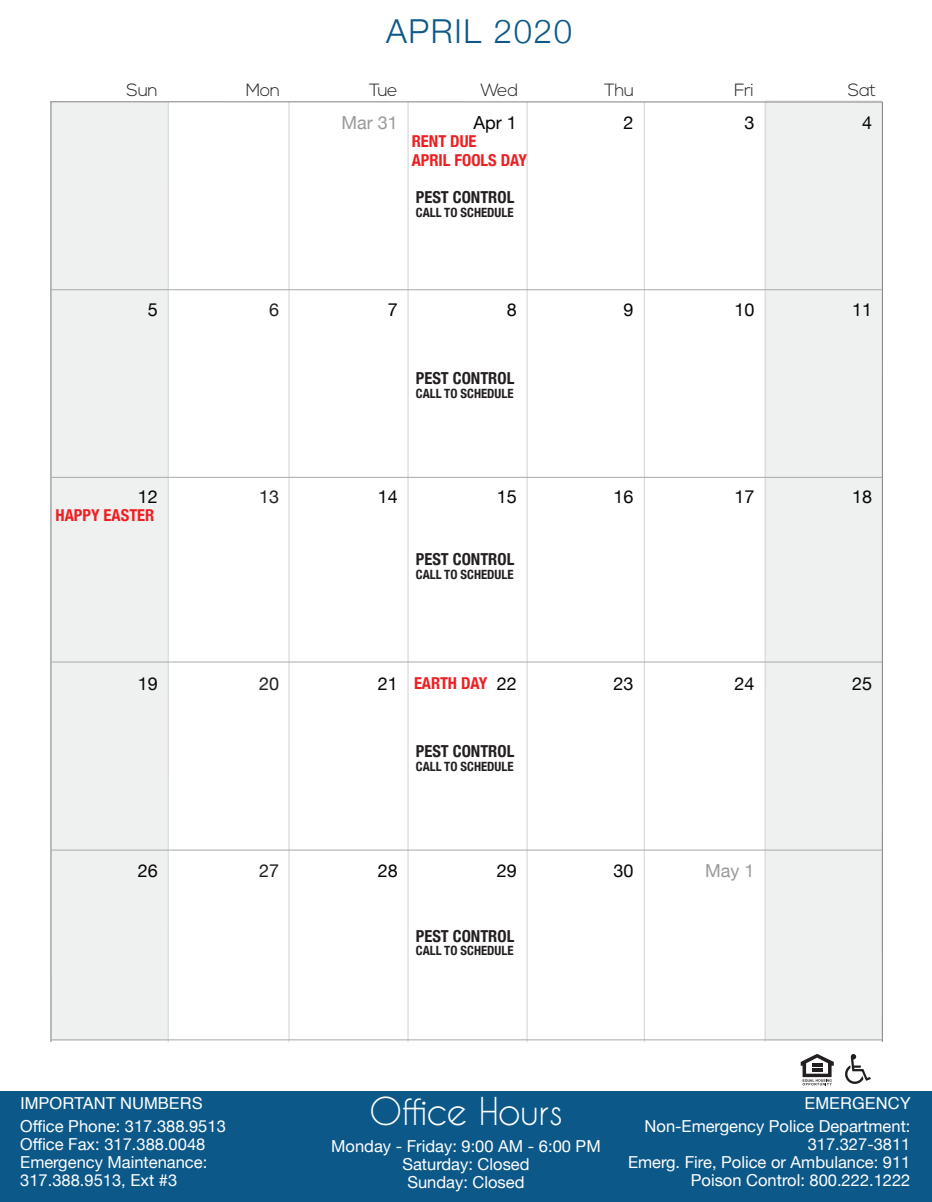
<style>
.page{position:relative;width:932px;height:1202px;background:#fff}
.page>*{position:absolute;margin:0;border:0;box-sizing:border-box;transform-origin:0 0}
.t1{font:36px "Caviar Dreams";letter-spacing:-.02em;color:#fff}
.t2{font:300 33px "Helvetica Neue";letter-spacing:.05em;color:#0c5989}
.t3{font:17.85px "Helvetica Neue";color:#040503}
.t4{font:17.85px "Helvetica Neue";color:#999}
.t5{font:17.85px "Helvetica Neue";color:#231f20}
.t6{font:300 17.7px "Nexa";letter-spacing:-.025em;color:#231f20}
.t7{font:16.5px/18px "Helvetica Neue";color:#fff}
.t8{font:700 condensed 16.5px "Helvetica Neue";color:#231f20}
.t9{font:16.5px "Helvetica";color:#fff}
.t10{font:700 condensed 16.35px "Helvetica Neue";color:#ee1f23}
.t11{font:700 condensed 12.75px "Helvetica Neue";color:#231f20}
</style>
<div class="page">
<div style="left:51px;top:103px;width:117px;height:938px;background:#eff0f0"></div>
<div style="left:765px;top:100px;width:117px;height:941px;background:#eff0f0"></div>
<hr style="left:764px;top:102px;width:1px;height:939px;background:#d1d2d4">
<hr style="left:644px;top:102px;width:1px;height:939px;background:#d1d2d4">
<hr style="left:526px;top:102px;width:1px;height:939px;background:#d1d2d4">
<hr style="left:407px;top:102px;width:1px;height:939px;background:#d1d2d4">
<hr style="left:288px;top:102px;width:1px;height:939px;background:#d1d2d4">
<hr style="left:168px;top:102px;width:1px;height:939px;background:#d1d2d4">
<hr style="left:51px;top:289px;width:831px;height:1px;background:#a8a9ad">
<hr style="left:51px;top:477px;width:831px;height:1px;background:#a8a9ad">
<hr style="left:51px;top:661px;width:831px;height:1px;background:#a8a9ad">
<hr style="left:51px;top:849px;width:831px;height:1px;background:#a8a9ad">
<hr style="left:51px;top:1039px;width:831px;height:1px;background:#a8a9ad">
<hr style="left:50px;top:101px;width:832px;height:1px;background:#808285">
<hr style="left:882px;top:102px;width:1px;height:939px;background:#808285">
<hr style="left:51px;top:101px;width:1px;height:940px;background:#808285">
<div style="left:0;top:1091px;width:932px;height:111px;background:#0c5989"></div>
<svg style="left:800px;top:1054px;width:33px;height:31px"></svg>
<hr style="left:812px;top:1063px;width:10px;height:4px;background:#231f20">
<hr style="left:812px;top:1068px;width:10px;height:4px;background:#231f20">
<svg style="left:845px;top:1054px;width:25px;height:30px"></svg>
<h2 class="t2" style="left:386px;top:5px;width:188px">APRIL 2020</h2>
<p class="t6" style="left:127px;top:80px;width:33px">Sun</p>
<p class="t6" style="left:246px;top:80px;width:36px">Mon</p>
<p class="t6" style="left:369px;top:80px;width:30px">Tue</p>
<p class="t6" style="left:480px;top:80px;width:39px">Wed</p>
<p class="t6" style="left:604px;top:80px;width:31px">Thu</p>
<p class="t6" style="left:734px;top:80px;width:21px">Fri</p>
<p class="t6" style="left:847px;top:80px;width:30px">Sat</p>
<p class="t4" style="left:341px;top:110px;width:58px">Mar 31</p>
<p class="t3" style="left:473px;top:110px;width:45px">Apr 1</p>
<p class="t3" style="left:623px;top:110px;width:12px">2</p>
<p class="t3" style="left:744px;top:110px;width:12px">3</p>
<p class="t3" style="left:862px;top:110px;width:12px">4</p>
<p class="t10" style="left:412px;top:127px;width:66px">RENT DUE</p>
<p class="t10" style="left:412px;top:147px;width:117px">APRIL FOOLS DAY</p>
<p class="t8" style="left:416px;top:183px;width:100px">PEST CONTROL</p>
<p class="t11" style="left:416px;top:202px;width:99px">CALL TO SCHEDULE</p>
<p class="t3" style="left:148px;top:297px;width:12px">5</p>
<p class="t5" style="left:269px;top:297px;width:12px">6</p>
<p class="t3" style="left:388px;top:297px;width:12px">7</p>
<p class="t3" style="left:507px;top:297px;width:12px">8</p>
<p class="t3" style="left:623px;top:297px;width:12px">9</p>
<p class="t3" style="left:734px;top:297px;width:22px">10</p>
<p class="t3" style="left:852px;top:297px;width:22px">11</p>
<p class="t8" style="left:416px;top:364px;width:100px">PEST CONTROL</p>
<p class="t11" style="left:416px;top:382px;width:99px">CALL TO SCHEDULE</p>
<p class="t3" style="left:138px;top:484px;width:22px">12</p>
<p class="t5" style="left:259px;top:484px;width:22px">13</p>
<p class="t3" style="left:378px;top:484px;width:22px">14</p>
<p class="t3" style="left:497px;top:484px;width:22px">15</p>
<p class="t3" style="left:613px;top:484px;width:22px">16</p>
<p class="t3" style="left:734px;top:484px;width:22px">17</p>
<p class="t3" style="left:852px;top:484px;width:22px">18</p>
<p class="t10" style="left:56px;top:501px;width:100px">HAPPY EASTER</p>
<p class="t8" style="left:416px;top:545px;width:100px">PEST CONTROL</p>
<p class="t11" style="left:416px;top:564px;width:99px">CALL TO SCHEDULE</p>
<p class="t3" style="left:138px;top:671px;width:22px">19</p>
<p class="t5" style="left:259px;top:671px;width:22px">20</p>
<p class="t3" style="left:378px;top:671px;width:22px">21</p>
<p class="t10" style="left:414px;top:669px;width:75px">EARTH DAY</p>
<p class="t3" style="left:497px;top:671px;width:22px">22</p>
<p class="t3" style="left:613px;top:671px;width:22px">23</p>
<p class="t3" style="left:734px;top:671px;width:22px">24</p>
<p class="t3" style="left:852px;top:671px;width:22px">25</p>
<p class="t8" style="left:416px;top:737px;width:100px">PEST CONTROL</p>
<p class="t11" style="left:416px;top:755px;width:99px">CALL TO SCHEDULE</p>
<p class="t3" style="left:138px;top:857px;width:22px">26</p>
<p class="t5" style="left:259px;top:857px;width:22px">27</p>
<p class="t3" style="left:378px;top:857px;width:22px">28</p>
<p class="t3" style="left:497px;top:857px;width:22px">29</p>
<p class="t3" style="left:613px;top:857px;width:22px">30</p>
<p class="t4" style="left:705px;top:857px;width:51px">May 1</p>
<p class="t8" style="left:416px;top:922px;width:100px">PEST CONTROL</p>
<p class="t11" style="left:416px;top:940px;width:99px">CALL TO SCHEDULE</p>
<p class="t9" style="left:20px;top:1090px;width:184px">IMPORTANT NUMBERS</p>
<p class="t7" style="left:20px;top:1118px;width:207px">Office Phone: 317.388.9513<br>Office Fax: 317.388.0048<br>Emergency Maintenance:<br>317.388.9513, Ext #3</p>
<h1 class="t1" style="left:369px;top:1089px;width:195px">Office Hours</h1>
<p class="t9" style="left:804px;top:1090px;width:108px">EMERGENCY</p>
<p class="t7" style="left:628px;top:1117px;width:284px;text-align:right">Non-Emergency Police Department:<br>317.327-3811<br>Emerg. Fire, Police or Ambulance: 911<br>Poison Control: 800.222.1222</p>
<p class="t7" style="left:331px;top:1138px;width:271px;text-align:center">Monday - Friday: 9:00 AM - 6:00 PM<br>Saturday: Closed<br>Sunday: Closed</p>
</div>
